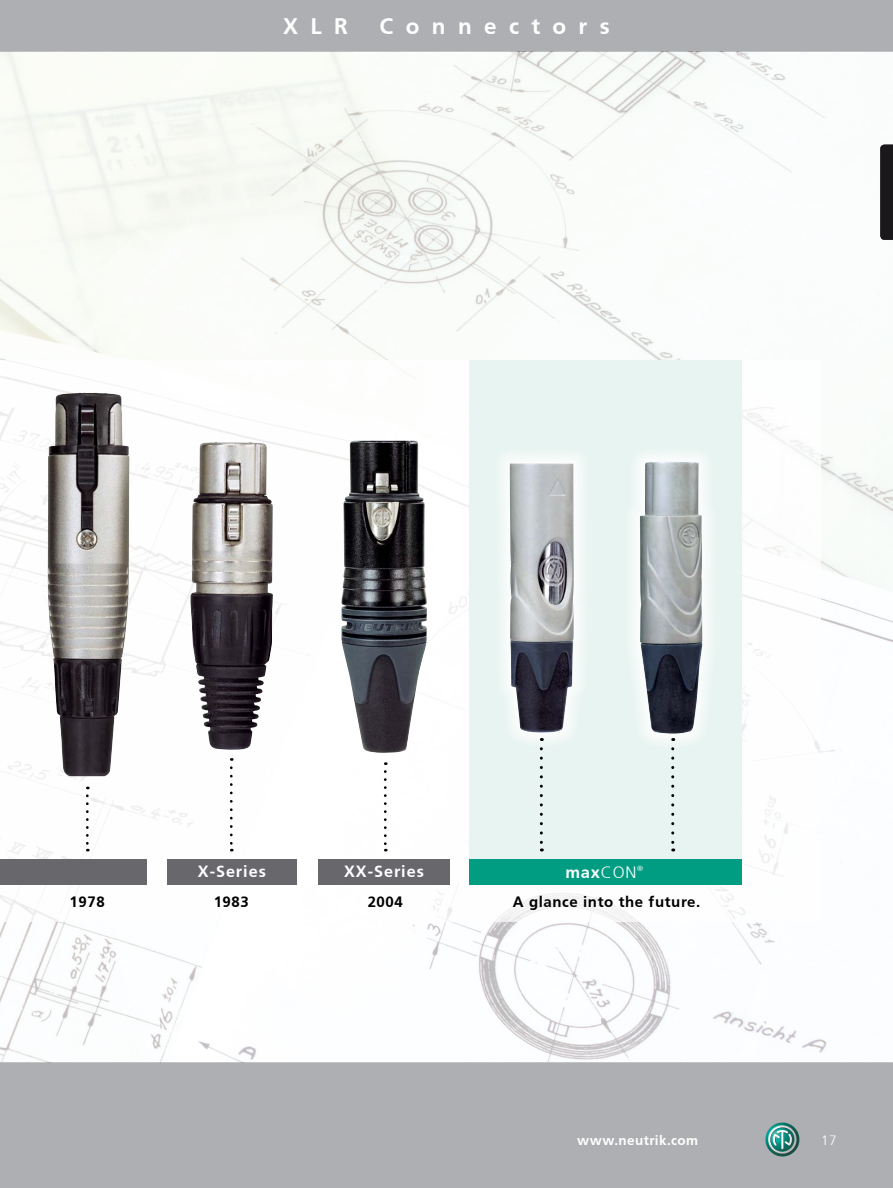
<style>
.page{position:relative;width:893px;height:1188px;background:#fff}
.page>*{position:absolute;margin:0;border:0;box-sizing:border-box;transform-origin:0 0}
.t1{font:700 22.5px "Frutiger";letter-spacing:.55em;color:#fff}
.t2{font:700 16.5px "Frutiger";color:#fff}
.t3{font:700 16.2px "Frutiger";letter-spacing:.06em;color:#fff}
.t4{font:700 15px "Frutiger";letter-spacing:.04em;color:#000}
.t5{font:700 13.5px "Frutiger";letter-spacing:.025em;color:#fff}
.t6{font:300 13.5px "Frutiger";color:#fff}
.s1{font-weight:300}
</style>
<div class="page">
<div style="left:0;top:0;width:893px;height:51px;background:#aeafb2"></div>
<div style="left:0;top:1063px;width:893px;height:125px;background:#aeafb2"></div>
<img style="left:0;top:51px;width:893px;height:1012px">
<svg style="left:880px;top:145px;width:13px;height:95px"></svg>
<div style="left:0;top:360px;width:821px;height:562px;background:#fff"></div>
<img style="left:47px;top:393px;width:83px;height:383px">
<img style="left:190px;top:442px;width:83px;height:308px">
<img style="left:341px;top:440px;width:86px;height:313px">
<div style="left:0;top:859px;width:147px;height:25px;background:#68676c"></div>
<div style="left:167px;top:859px;width:130px;height:25px;background:#68676c"></div>
<div style="left:318px;top:859px;width:132px;height:25px;background:#68676c"></div>
<div style="left:470px;top:859px;width:272px;height:25px;background:#009d82"></div>
<svg style="left:384px;top:772px;width:3px;height:79px"></svg>
<svg style="left:230px;top:768px;width:3px;height:83px"></svg>
<svg style="left:86px;top:796px;width:3px;height:55px"></svg>
<div style="left:470px;top:360px;width:272px;height:499px;background:#e8f4f1"></div>
<div style="left:494px;top:448px;width:95px;height:300px;background:#f0f7f5"></div>
<img style="left:510px;top:463px;width:64px;height:270px">
<div style="left:624px;top:446px;width:94px;height:303px;background:#eff7f5"></div>
<img style="left:640px;top:462px;width:62px;height:272px">
<svg style="left:540px;top:749px;width:3px;height:102px"></svg>
<svg style="left:671px;top:749px;width:3px;height:102px"></svg>
<h1 class="t1" style="left:283px;top:13px;width:66px">XLR</h1>
<h1 class="t1" style="left:380px;top:13px;width:232px">Connectors</h1>
<p class="t3" style="left:198px;top:862px;width:70px">X-Series</p>
<p class="t3" style="left:344px;top:862px;width:81px">XX-Series</p>
<p class="t2" style="left:565px;top:862px;width:79px">max<span class="s1">CON</span><sup>®</sup></p>
<p class="t4" style="left:513px;top:893px;width:189px">A glance into the future.</p>
<p class="t4" style="left:70px;top:893px;width:37px">1978</p>
<p class="t4" style="left:214px;top:893px;width:37px">1983</p>
<p class="t4" style="left:368px;top:893px;width:37px">2004</p>
<p class="t5" style="left:577px;top:1132px;width:123px">www.neutrik.com</p>
<p class="t6" style="left:821px;top:1132px;width:17px">17</p>
</div>
